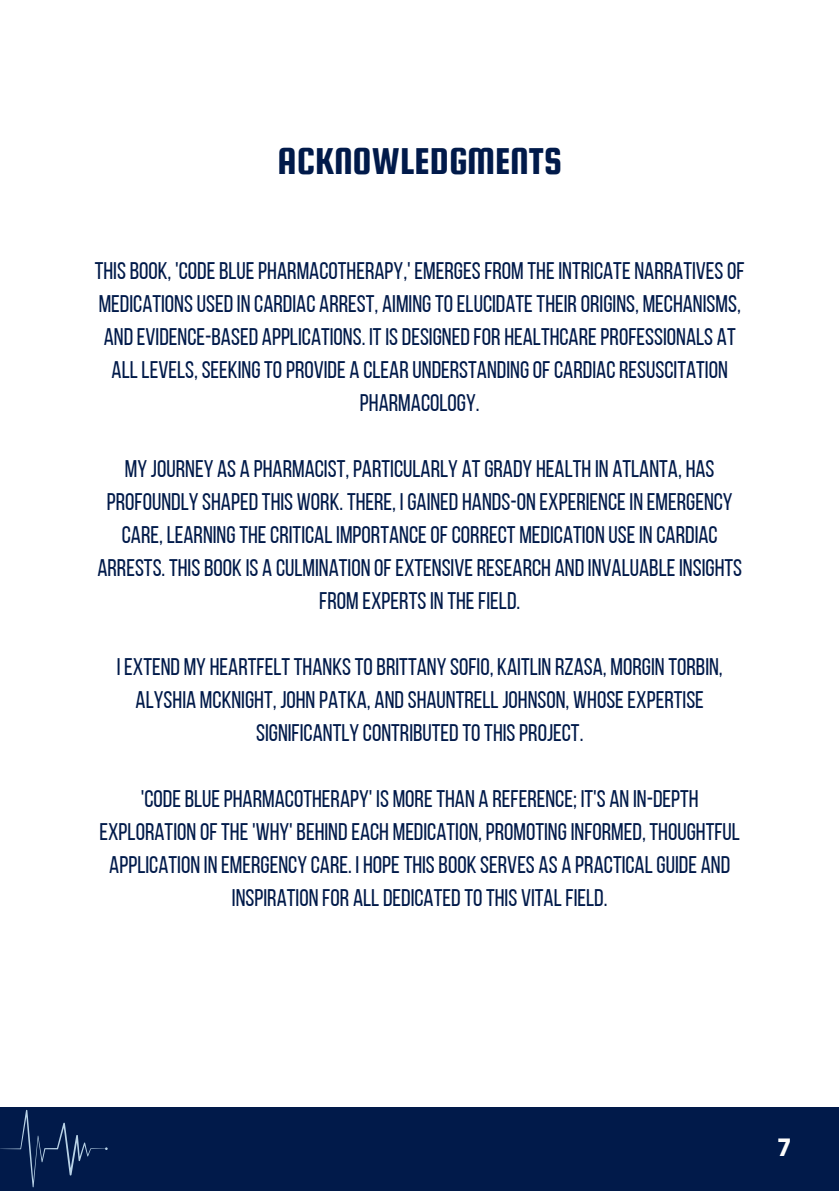
<style>
.page{position:relative;width:839px;height:1191px;background:#fff}
.page>*{position:absolute;margin:0;border:0;box-sizing:border-box;transform-origin:0 0}
.t1{font:40px "Squada One";color:#011a4a}
.t2{font:24px/33px "Bebas Neue";color:#011a4a;text-align:center}
.t3{font:700 24px "Poppins";color:#fdfdfc}
</style>
<div class="page">
<div style="left:0;top:1107px;width:838px;height:84px;background:#011a4a"></div>
<svg style="left:0;top:1110px;width:108px;height:77px"></svg>
<p class="t1" style="left:277px;top:139px;width:286px">ACKNOWLEDGMENTS</p>
<p class="t2" style="left:95px;top:256px;width:651px">THIS BOOK, 'CODEBLUE PHARMACOTHERAPY,'EMERGESFROM THE INTRICATE NARRATIVES OF MEDICATIONS USEDIN CARDIAC ARREST, AIMING TO ELUCIDATE THEIR ORIGINS, MECHANISMS, AND EVIDENCE-BASED APPLICATIONS. IT ISDESIGNED FOR HEALTHCAREPROFESSIONALS AT ALL LEVELS, SEEKING TO PROVIDE A CLEAR UNDERSTANDING OF CARDIAC RESUSCITATION PHARMACOLOGY.</p>
<p class="t2" style="left:97px;top:454px;width:646px">MY JOURNEY AS A PHARMACIST,PARTICULARLY AT GRADY HEALTH IN ATLANTA, HAS PROFOUNDLY SHAPED THIS WORK. THERE, I GAINED HANDS-ON EXPERIENCE IN EMERGENCY CARE, LEARNING THE CRITICAL IMPORTANCE OF CORRECT MEDICATION USE IN CARDIAC ARRESTS. THIS BOOK IS A CULMINATION OF EXTENSIVE RESEARCH AND INVALUABLE INSIGHTS FROM EXPERTS IN THEFIELD.</p>
<p class="t2" style="left:117px;top:652px;width:607px">IEXTEND MY HEARTFELT THANKS TO BRITTANY SOFIO, KAITLIN RZASA, MORGIN TORBIN,<br>ALYSHIA MCKNIGHT, JOHN PATKA, ANDSHAUNTRELL JOHNSON, WHOSEEXPERTISE<br>SIGNIFICANTLY CONTRIBUTED TO THIS PROJECT.</p>
<p class="t2" style="left:99px;top:784px;width:642px">'CODE BLUE PHARMACOTHERAPY' IS MORE THAN A REFERENCE; IT'S AN IN-DEPTH EXPLORATION OF THE'WHY' BEHIND EACH MEDICATION,PROMOTINGINFORMED,THOUGHTFUL APPLICATION IN EMERGENCY CARE. I HOPETHISBOOK SERVES AS A PRACTICAL GUIDE AND INSPIRATION FOR ALL DEDICATED TO THIS VITAL FIELD.</p>
<p class="t3" style="left:777px;top:1131px;width:14px">7</p>
</div>
